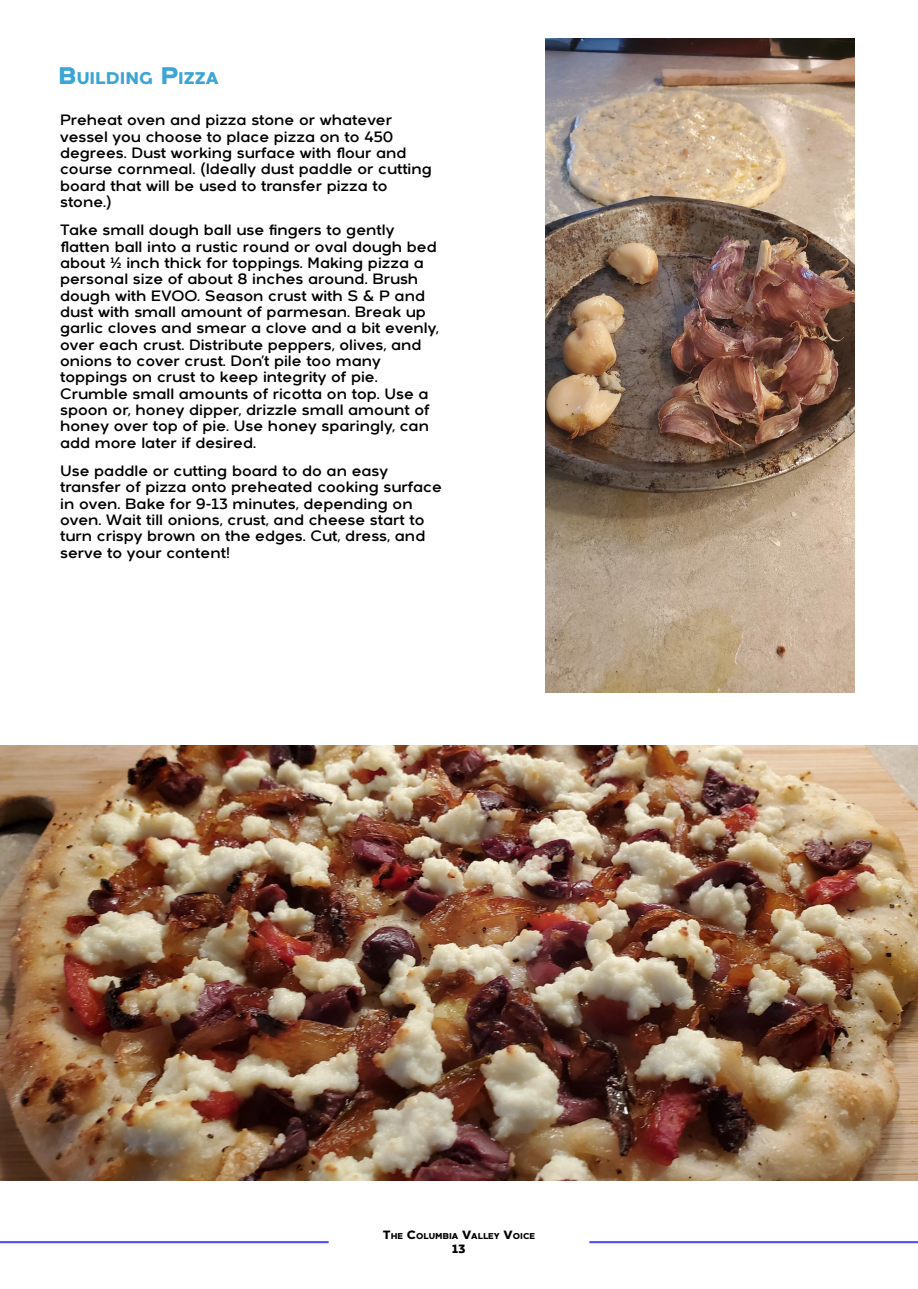
<style>
.page{position:relative;width:918px;height:1289px;background:#fff}
.page>*{position:absolute;margin:0;border:0;box-sizing:border-box;transform-origin:0 0}
.t1{font:800 16.95px "Arkibal";color:#3ca5d5}
.t2{font:15px/16.4px "Arkibal";color:#000}
.t3{font:800 12px "Arkibal";color:#000}
.t4{font:800 8.55px "Arkibal";color:#000}
.s1{font-size:24px}
.s2{font-size:12px}
</style>
<div class="page">
<hr style="left:589px;top:1241px;width:329px;height:2px;background:#4d4dff">
<hr style="left:0;top:1241px;width:329px;height:2px;background:#4d4dff">
<img style="left:545px;top:39px;width:309px;height:653px">
<img style="left:0;top:745px;width:918px;height:435px">
<p class="t1" style="left:59px;top:72px;width:161px"><span class="s1">B</span>UILDING <span class="s1">P</span>IZZA</p>
<p class="t2" style="left:60px;top:113px;width:373px">Preheat oven and pizza stone or whatever vessel you choose to place pizza on to 450 degrees. Dust working surface with flour and course cornmeal. (Ideally dust paddle or cutting board that will be used to transfer pizza to stone.)</p>
<p class="t2" style="left:60px;top:223px;width:380px">Take small dough ball use fingers to gently flatten ball into a rustic round or oval dough bed about ½ inch thick for toppings. Making pizza a personal size of about 8 inches around. Brush dough with EVOO. Season crust with S &amp; P and dust with small amount of parmesan. Break up garlic cloves and smear a clove and a bit evenly, over each crust. Distribute peppers, olives, and onions to cover crust. Don’t pile too many toppings on crust to keep integrity of pie.<br>Crumble small amounts of ricotta on top. Use a spoon or, honey dipper, drizzle small amount of honey over top of pie. Use honey sparingly, can add more later if desired.</p>
<p class="t2" style="left:60px;top:464px;width:383px">Use paddle or cutting board to do an easy transfer of pizza onto preheated cooking surface in oven. Bake for 9-13 minutes, depending on oven. Wait till onions, crust, and cheese start to turn crispy brown on the edges. Cut, dress, and serve to your content!</p>
<p class="t4" style="left:383px;top:1232px;width:154px"><span class="s2">T</span>HE <span class="s2">C</span>OLUMBIA <span class="s2">V</span>ALLEY <span class="s2">V</span>OICE</p>
<p class="t3" style="left:452px;top:1243px;width:15px">13</p>
</div>
